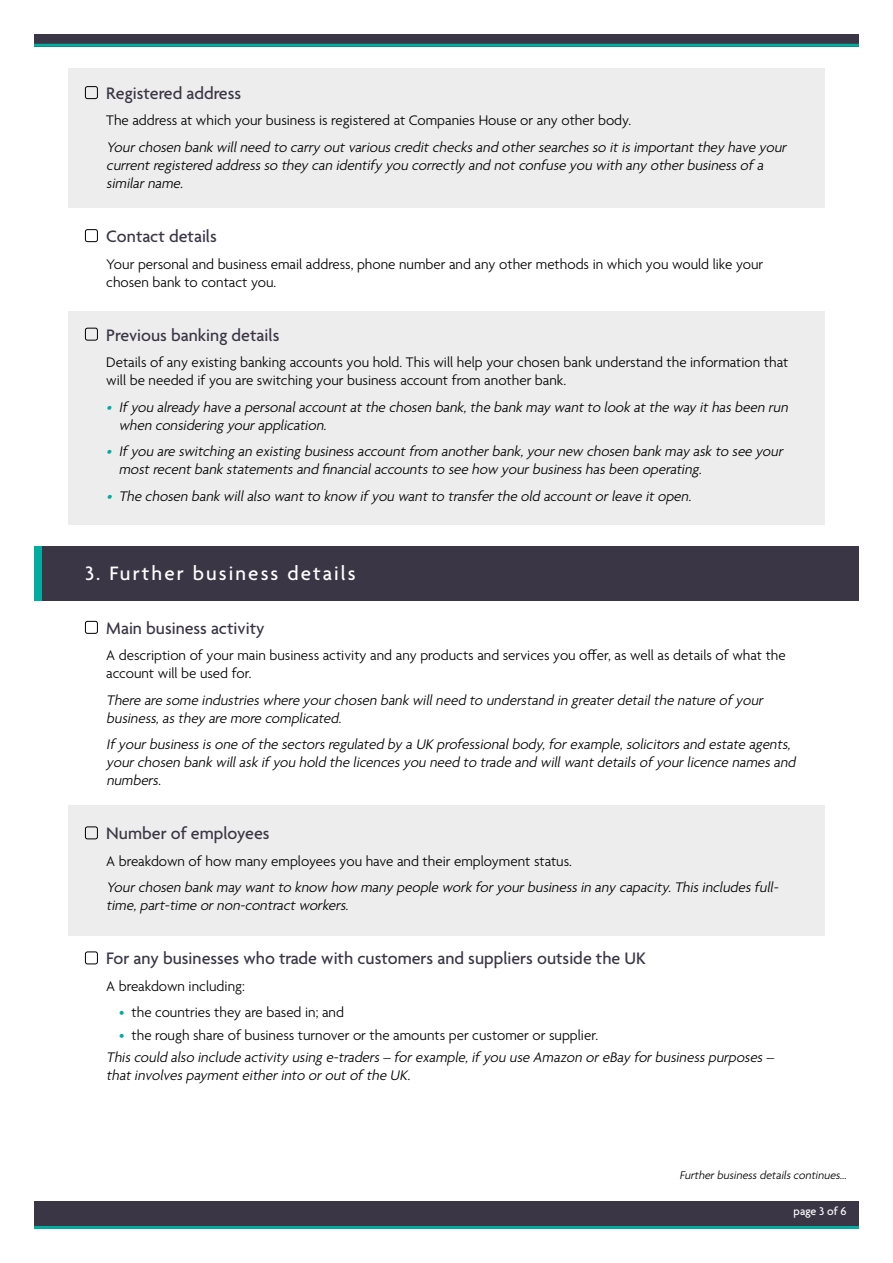
<style>
.page{position:relative;width:893px;height:1263px;background:#fff}
.page>*{position:absolute;margin:0;border:0;box-sizing:border-box;transform-origin:0 0}
.t1{font:500 21px "Agenda";letter-spacing:.1em;color:#fff}
.t2{font:500 18px "Agenda";color:#3b3646}
.t3{font:italic 300 15px/18px "Agenda";letter-spacing:-.025em;color:#000}
.t4{font:300 15px/18px "Agenda";color:#000}
.t5{font:italic 300 12px "Agenda";color:#000}
.t6{font:500 12px "Agenda";letter-spacing:-.005em;color:#fff}
.s1{color:#00ad9e}
.s2{font-style:normal;color:#00ad9e}
.s3{font-style:normal}
</style>
<div class="page">
<div style="left:68px;top:68px;width:757px;height:140px;background:#ededed"></div>
<div style="left:68px;top:311px;width:757px;height:214px;background:#ededed"></div>
<div style="left:68px;top:804px;width:757px;height:131px;background:#ededed"></div>
<div style="left:34px;top:1201px;width:825px;height:27px;background:#3b3646"></div>
<div style="left:34px;top:34px;width:825px;height:13px;background:#3b3646"></div>
<hr style="left:34px;top:1226px;width:825px;height:3px;background:#00ad9e">
<hr style="left:34px;top:44px;width:825px;height:3px;background:#00ad9e">
<div style="left:85px;top:86px;width:13px;height:13px;border:1px solid #000;border-radius:2px"></div>
<div style="left:85px;top:229px;width:13px;height:13px;border:1px solid #000;border-radius:2px"></div>
<div style="left:85px;top:328px;width:13px;height:12px;border:1px solid #000;border-radius:2px"></div>
<div style="left:85px;top:621px;width:13px;height:13px;border:1px solid #000;border-radius:2px"></div>
<div style="left:85px;top:826px;width:13px;height:13px;border:1px solid #000;border-radius:2px"></div>
<div style="left:85px;top:951px;width:13px;height:13px;border:1px solid #000;border-radius:2px"></div>
<div style="left:34px;top:546px;width:825px;height:55px;background:#3b3646"></div>
<div style="left:34px;top:546px;width:7px;height:55px;background:#00ad9e"></div>
<p class="t2" style="left:106px;top:84px;width:136px">Registered address</p>
<p class="t4" style="left:106px;top:113px;width:526px">The address at which your business is registered at Companies House or any other body.</p>
<p class="t3" style="left:106px;top:139px;width:685px">Yourchosen bank willneed to carry outvariouscreditchecksand othersearchesso itisimportantthey have your currentregistered addressso they can identify you correctly and notconfuse you with any otherbusinessof a similarname.</p>
<p class="t2" style="left:106px;top:227px;width:112px">Contact details</p>
<p class="t4" style="left:106px;top:256px;width:659px">Your personal and business email address, phone number and any other methods in which you would like your chosen bank to contact you.</p>
<p class="t2" style="left:106px;top:325px;width:175px">Previous banking details</p>
<p class="t4" style="left:106px;top:354px;width:683px">Details of any existing banking accounts you hold. This will help your chosen bank understand the information that will be needed if you are switching your business account from another bank.</p>
<p class="t3" style="left:119px;top:399px;width:674px;text-indent:-12px"><span class="s1">•</span> If you already have a personalaccountatthe chosen bank,the bank may wantto look atthe way ithasbeen run when considering yourapplication.</p>
<p class="t3" style="left:119px;top:443px;width:669px;text-indent:-12px"><span class="s1">•</span> If you are switching an existing businessaccountfrom anotherbank,yournew chosen bank may ask to see your mostrecentbank statementsand financialaccountsto see how yourbusinesshasbeen operating.</p>
<p class="t3" style="left:106px;top:488px;width:589px"><span class="s1">•</span> The chosen bank willalso wantto know if you wantto transferthe old accountorleave itopen.</p>
<h1 class="t1" style="left:85px;top:562px;width:272px">3. Further business details</h1>
<p class="t2" style="left:106px;top:618px;width:160px">Main business activity</p>
<p class="t4" style="left:106px;top:647px;width:681px">A description of your main business activity and any products and services you offer, as well as details of what the account will be used for.</p>
<p class="t3" style="left:106px;top:692px;width:661px">There are some industrieswhere yourchosen bank willneed to understand in greaterdetailthe nature of your business,asthey are more complicated.</p>
<p class="t3" style="left:106px;top:736px;width:694px">If yourbusinessisone of the sectorsregulated by a UK professionalbody,forexample,solicitorsand estate agents, yourchosen bank willask if you hold the licencesyou need to trade and willwantdetailsof yourlicence namesand numbers.</p>
<p class="t2" style="left:106px;top:824px;width:165px">Number of employees</p>
<p class="t4" style="left:106px;top:853px;width:467px">A breakdown of how many employees you have and their employment status.</p>
<p class="t3" style="left:106px;top:879px;width:676px">Yourchosen bank may wantto know how many people work foryourbusinessin any capacity.Thisincludesfull&shy;time,part-time ornon-contractworkers.</p>
<p class="t2" style="left:106px;top:949px;width:541px">For any businesses who trade with customers and suppliers outside the UK</p>
<p class="t4" style="left:106px;top:978px;width:140px">A breakdown including:</p>
<p class="t4" style="left:119px;top:1004px;width:227px"><span class="s1">•</span> the countries they are based in; and</p>
<p class="t3" style="left:106px;top:1024px;width:672px;line-height:22.2px;text-indent:13px"><span class="s2">•</span> <span class="s3">the rough share of business turnover or the amounts per customer or supplier.<br></span>Thiscould also include activity using e-traders– forexample,if you use Amazon oreBay forbusinesspurposes–</p>
<p class="t3" style="left:106px;top:1067px;width:309px">thatinvolvespaymenteitherinto oroutof the UK.</p>
<p class="t5" style="left:679px;top:1169px;width:171px">Furtherbusinessdetailscontinues…</p>
<p class="t6" style="left:794px;top:1205px;width:55px">page 3 of 6</p>
</div>
